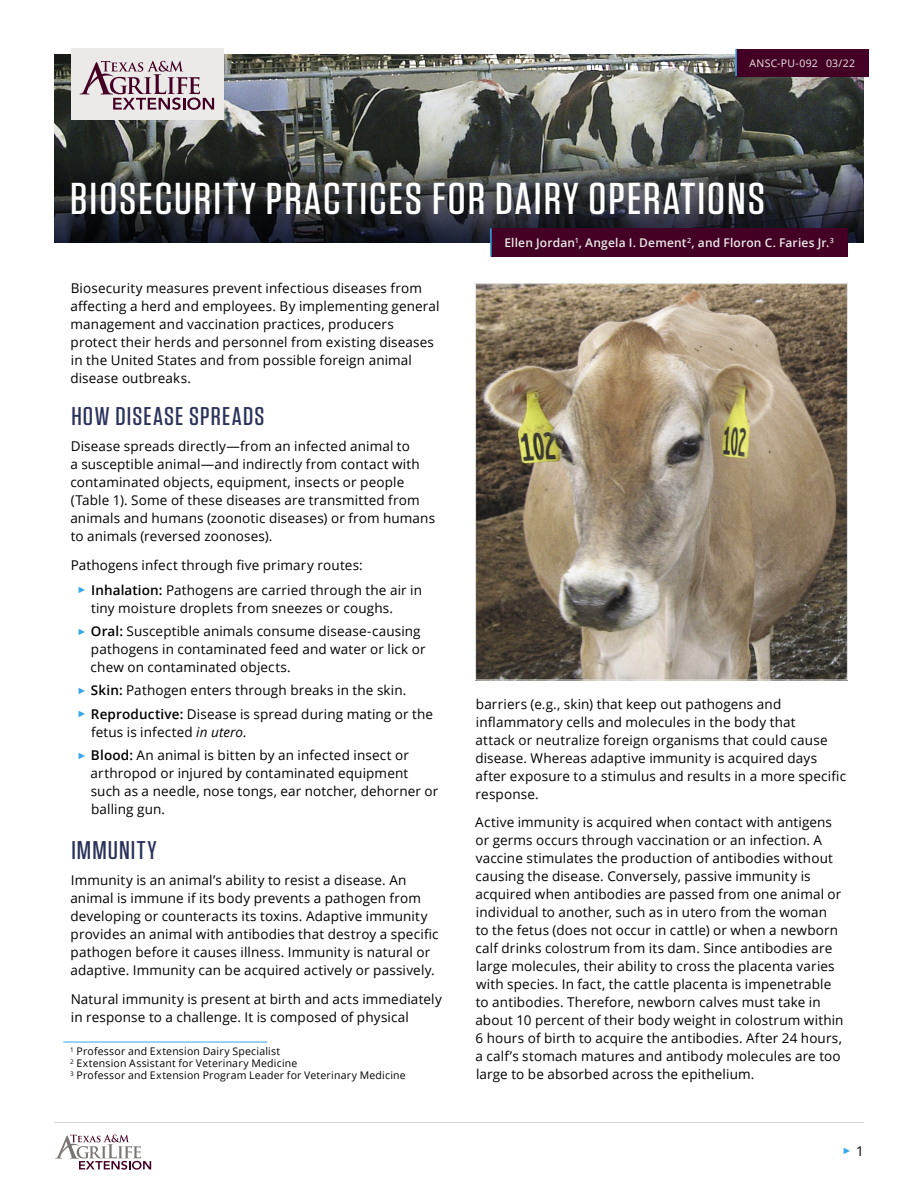
<style>
.page{position:relative;width:918px;height:1188px;background:#fff}
.page>*{position:absolute;margin:0;border:0;box-sizing:border-box;transform-origin:0 0}
.Title{font:500 44.55px "Tungsten";letter-spacing:.04em;color:#fff;scale:1.11 1}
.heading1{font:500 25.65px "Tungsten";letter-spacing:.04em;color:#2c335a;scale:1.11 1}
.Body{font:13.5px/18px "Open Sans";letter-spacing:.01em;color:#000}
.Bulleted_List_-_1_Co{font:13.5px/18px "Open Sans";letter-spacing:.01em;color:#000}
.Authors{font:600 12px "Open Sans";letter-spacing:.015em;color:#ebeae8}
.author_info{font:10.5px "Open Sans";letter-spacing:.02em;color:#000}
.t1{font:10.5px "Open Sans";letter-spacing:.025em;color:#ebeae8}
.t2{font:9px "Arial";color:#36a7e9}
.s1{font-family:"Arial";font-size:9px;color:#36a7e9}
.s2{font-weight:600}
.s3{font-style:italic}
.s4{font-family:"Open Sans";font-size:13.5px;color:#000}
</style>
<div class="page">
<hr style="left:54px;top:1122px;width:810px;height:1px;background:#d6d6d6">
<img style="left:54px;top:54px;width:810px;height:103px">
<div style="left:71px;top:49px;width:152px;height:71px;background:#ebeae8"></div>
<svg style="left:80px;top:61px;width:134px;height:49px"></svg>
<svg style="left:55px;top:1135px;width:96px;height:35px"></svg>
<svg style="left:54px;top:157px;width:810px;height:86px;background:#2f3336"></svg>
<div style="left:736px;top:49px;width:133px;height:27px;background:#440024"></div>
<hr style="left:735px;top:49px;width:2px;height:27px;background:#36a7e9">
<div style="left:491px;top:228px;width:357px;height:29px;background:#440024"></div>
<hr style="left:490px;top:228px;width:2px;height:29px;background:#36a7e9">
<hr style="left:63px;top:1042px;width:204px;height:1px;background:#36a7e9">
<img style="left:477px;top:285px;width:369px;height:393px">
<div style="left:475px;top:283px;width:373px;height:397px;border:1px solid #ebeae8"></div>
<p class="t1" style="left:750px;top:56px;width:107px">ANSC-PU-092 03/22</p>
<p class="Title" style="left:70px;top:175px;width:628px">BIOSECURITY PRACTICES FOR DAIRY OPERATIONS</p>
<p class="Authors" style="left:504px;top:235px;width:331px">Ellen Jordan<sup>1</sup>, Angela I. Dement<sup>2</sup>, and Floron C. Faries Jr.<sup>3</sup></p>
<p class="Body" style="left:70px;top:279px;width:371px">Biosecurity measures prevent infectious diseases from affecting a herd and employees. By implementing general management and vaccination practices, producers protect their herds and personnel from existing diseases in the United States and from possible foreign animal disease outbreaks.</p>
<h1 class="heading1" style="left:71px;top:403px;width:175px">HOW DISEASE SPREADS</h1>
<p class="Body" style="left:70px;top:437px;width:366px">Disease spreads directly—from an infected animal to<br>a susceptible animal—and indirectly from contact with contaminated objects, equipment, insects or people (Table 1). Some of these diseases are transmitted from animals and humans (zoonotic diseases) or from humans to animals (reversed zoonoses).</p>
<p class="Body" style="left:71px;top:556px;width:294px">Pathogens infect through five primary routes:</p>
<p class="Bulleted_List_-_1_Co" style="left:91px;top:580px;width:333px;text-indent:-14px"><span class="s1">►</span> <span class="s2">Inhalation:</span> Pathogens are carried through the air in tiny moisture droplets from sneezes or coughs.</p>
<p class="Bulleted_List_-_1_Co" style="left:91px;top:622px;width:336px;text-indent:-13px"><span class="s1">►</span> <span class="s2">Oral:</span> Susceptible animals consume disease-causing pathogens in contaminated feed and water or lick or chew on contaminated objects.</p>
<p class="Bulleted_List_-_1_Co" style="left:77px;top:681px;width:331px"><span class="s1">►</span> <span class="s2">Skin:</span> Pathogen enters through breaks in the skin.</p>
<p class="Bulleted_List_-_1_Co" style="left:91px;top:705px;width:344px;text-indent:-14px"><span class="s1">►</span> <span class="s2">Reproductive:</span> Disease is spread during mating or the fetus is infected <span class="s3">in utero.</span></p>
<p class="Bulleted_List_-_1_Co" style="left:91px;top:746px;width:349px;text-indent:-13px"><span class="s1">►</span> <span class="s2">Blood:</span> An animal is bitten by an infected insect or arthropod or injured by contaminated equipment such as a needle, nose tongs, ear notcher, dehorner or balling gun.</p>
<h1 class="heading1" style="left:71px;top:836px;width:78px">IMMUNITY</h1>
<p class="Body" style="left:70px;top:870px;width:370px">Immunity is an animal’s ability to resist a disease. An animal is immune if its body prevents a pathogen from developing or counteracts its toxins. Adaptive immunity provides an animal with antibodies that destroy a specific pathogen before it causes illness. Immunity is natural or adaptive. Immunity can be acquired actively or passively.</p>
<p class="Body" style="left:71px;top:989px;width:373px">Natural immunity is present at birth and acts immediately in response to a challenge. It is composed of physical</p>
<p class="author_info" style="left:70px;top:1044px;width:212px"><sup>1</sup> Professor and Extension Dairy Specialist</p>
<p class="author_info" style="left:70px;top:1056px;width:229px"><sup>2</sup> Extension Assistant for Veterinary Medicine</p>
<p class="author_info" style="left:70px;top:1068px;width:337px"><sup>3</sup> Professor and Extension Program Leader for Veterinary Medicine</p>
<p class="Body" style="left:475px;top:694px;width:372px">barriers (e.g., skin) that keep out pathogens and inflammatory cells and molecules in the body that<br>attack or neutralize foreign organisms that could cause disease. Whereas adaptive immunity is acquired days after exposure to a stimulus and results in a more specific response.</p>
<p class="Body" style="left:475px;top:813px;width:370px">Active immunity is acquired when contact with antigens or germs occurs through vaccination or an infection. A vaccine stimulates the production of antibodies without causing the disease. Conversely, passive immunity is acquired when antibodies are passed from one animal or individual to another, such as in utero from the woman<br>to the fetus (does not occur in cattle) or when a newborn calf drinks colostrum from its dam. Since antibodies are large molecules, their ability to cross the placenta varies with species. In fact, the cattle placenta is impenetrable to antibodies. Therefore, newborn calves must take in about 10 percent of their body weight in colostrum within 6 hours of birth to acquire the antibodies. After 24 hours, a calf’s stomach matures and antibody molecules are too large to be absorbed across the epithelium.</p>
<p class="t2" style="left:843px;top:1145px;width:23px">► <span class="s4">1</span></p>
</div>
